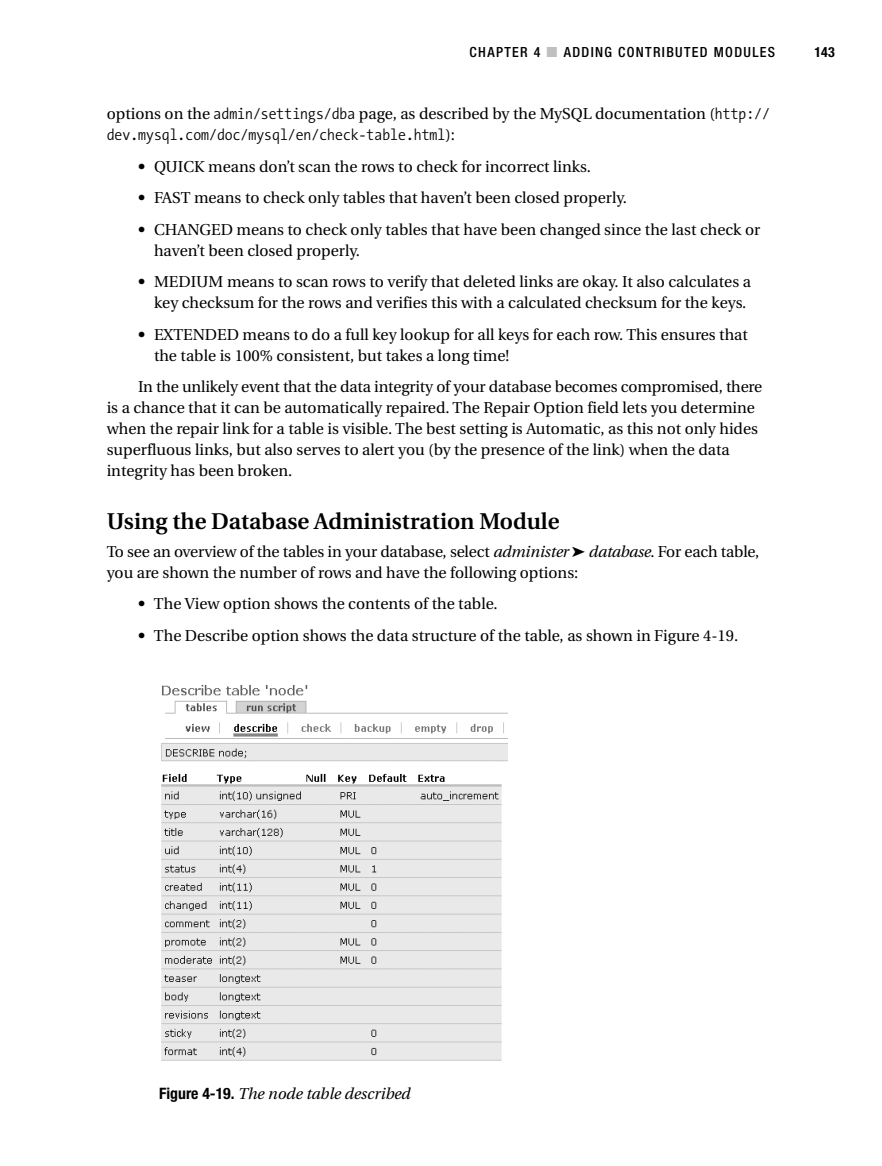
<style>
.page{position:relative;width:882px;height:1166px;background:#fff}
.page>*{position:absolute;margin:0;border:0;box-sizing:border-box;transform-origin:0 0}
.t1{font:600 22.75px "Utopia";color:#000}
.t2{font:15.75px/21px "Utopia";color:#000}
.t3{font:300 15.75px "The Sans Mono Condensed";color:#000}
.t4{font:italic 15.75px "Utopia";color:#000}
.t5{font:500 condensed 14px "Helvetica Neue";letter-spacing:.095em;color:#000}
.t6{font:700 condensed 14px "Helvetica Neue";color:#000}
.s1{color:#bfbfbf}
.s2{font-family:"The Sans Mono Condensed";font-weight:300}
.s3{font-family:"Utopia";font-weight:400}
.s4{font-weight:700}
.s5{font-style:italic}
.s6{font-family:"Helvetica Neue";font-weight:700;font-style:normal;font-stretch:condensed}
</style>
<div class="page">
<svg style="left:161px;top:685px;width:347px;height:376px"></svg>
<p class="t5" style="left:470px;top:47px;width:307px">CHAPTER 4 <span class="s1">■</span> ADDING CONTRIBUTED MODULES</p>
<p class="t6" style="left:815px;top:47px;width:22px">143</p>
<p class="t2" style="left:107px;top:105px;width:665px">options on the <span class="s2">admin/settings/dba</span> page, as described by the MySQL documentation (<span class="s2">http://</span></p>
<p class="t3" style="left:107px;top:129px;width:350px">dev.mysql.com/doc/mysql/en/check-table.html<span class="s3">):</span></p>
<p class="t2" style="left:138px;top:157px;width:454px"><span class="s4">•</span> QUICK means don’t scan the rows to check for incorrect links.</p>
<p class="t2" style="left:138px;top:189px;width:490px"><span class="s4">•</span> FAST means to check only tables that haven’t been closed properly.</p>
<p class="t2" style="left:154px;top:220px;width:608px;text-indent:-16px"><span class="s4">•</span> CHANGED means to check only tables that have been changed since the last check or haven’t been closed properly.</p>
<p class="t2" style="left:138px;top:273px;width:614px;text-align:right"><span class="s4">•</span> MEDIUM means to scan rows to verify that deleted links are okay. It also calculates a key checksum for the rows and verifies this with a calculated checksum for the keys.</p>
<p class="t2" style="left:154px;top:325px;width:595px;text-indent:-16px"><span class="s4">•</span> EXTENDED means to do a full key lookup for all keys for each row. This ensures that the table is 100% consistent, but takes a long time!</p>
<p class="t2" style="left:107px;top:378px;width:657px;text-indent:32px">In the unlikely event that the data integrity of your database becomes compromised, there is a chance that it can be automatically repaired. The Repair Option field lets you determine when the repair link for a table is visible. The best setting is Automatic, as this not only hides superfluous links, but also serves to alert you (by the presence of the link) when the data integrity has been broken.</p>
<h1 class="t1" style="left:107px;top:512px;width:454px">Using the Database Administration Module</h1>
<p class="t2" style="left:107px;top:542px;width:654px">To see an overview of the tables in your database, select <span class="s5">administer</span> ➤ <span class="s5">database</span>. For each table, you are shown the number of rows and have the following options:</p>
<p class="t2" style="left:138px;top:595px;width:361px"><span class="s4">•</span> The View option shows the contents of the table.</p>
<p class="t2" style="left:138px;top:626px;width:602px"><span class="s4">•</span> The Describe option shows the data structure of the table, as shown in Figure 4-19.</p>
<p class="t4" style="left:159px;top:1087px;width:252px"><span class="s6">Figure 4-19.</span> The node table described</p>
</div>
